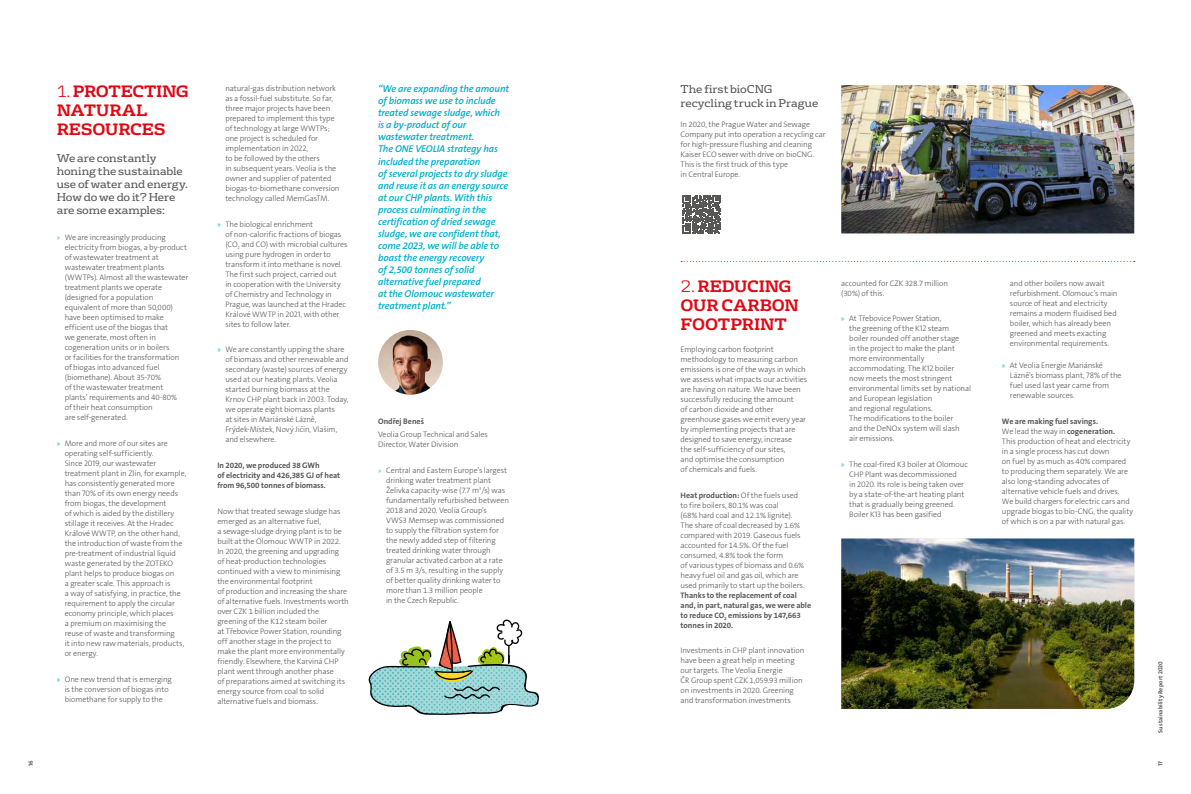
<style>
.page{position:relative;width:1191px;height:794px;background:#fff}
.page>*{position:absolute;margin:0;border:0;box-sizing:border-box;transform-origin:0 0}
.t1{font:700 16px/19.2px "FS Rufus";letter-spacing:-.01em;color:#e30613}
.t2{font:11px/13.2px "FS Rufus";letter-spacing:-.005em;color:#575756}
.t3{font:10px/12px "The Sans Veolia W6 Se Bld It";letter-spacing:-.01em;color:#00afcb}
.t4{font:8px/10px "The Sans Veolia W3 Lig";letter-spacing:-.01em;color:#575756}
.t5{font:8px/10px "The Sans Veolia W7 Bld";letter-spacing:-.005em;color:#575756}
.t6{font:6px "The Sans Veolia W7 Bld";letter-spacing:.015em;color:#575756}
.s1{font-weight:300}
.s2{font-family:"Myriad Pro";color:#4fbfd6}
.s3{font-family:"Myriad Pro";color:#00afcb}
.s4{font-family:"The Sans Veolia W3 Lig"}
.s5{font-family:"The Sans Veolia W7 Bld"}
</style>
<div class="page">
<img style="left:378px;top:330px;width:65px;height:65px;border-radius:32px">
<img style="left:841px;top:85px;width:293px;height:148px">
<svg style="left:681px;top:261px;width:453px;height:1px"></svg>
<svg style="left:682px;top:195px;width:39px;height:38px"></svg>
<img style="left:841px;top:538px;width:293px;height:171px">
<svg style="left:368px;top:619px;width:171px;height:96px"></svg>
<p class="t6" style="left:27px;top:765px;width:7px;rotate:-90deg">16</p>
<h1 class="t1" style="left:57px;top:80px;width:134px"><span class="s1">1.</span> PROTECTING<br>NATURAL<br>RESOURCES</h1>
<h2 class="t2" style="left:57px;top:150px;width:133px">We are constantly honing the sustainable use of water and energy.<br>How do we do it? Here are some examples:</h2>
<p class="t4" style="left:65px;top:232px;width:125px;text-indent:-8px"><span class="s2">»</span> We are increasingly producing electricity from biogas, a by-product of wastewater treatment at wastewater treatment plants (WWTPs). Almost all the wastewater treatment plants we operate (designed for a population equivalent of more than 50,000) have been optimised to make efficient use of the biogas that<br>we generate, most often in cogeneration units or in boilers<br>or facilities for the transformation of biogas into advanced fuel (biomethane). About 35-70%<br>of the wastewater treatment<br>plants’ requirements and 40-80%<br>of their heat consumption<br>are self-generated.</p>
<p class="t4" style="left:65px;top:438px;width:123px;text-indent:-8px"><span class="s3">»</span> More and more of our sites are operating self-sufficiently.<br>Since 2019, our wastewater treatment plant in Zlín, for example, has consistently generated more than 70% of its own energy needs from biogas, the development<br>of which is aided by the distillery stillage it receives. At the Hradec<br>Králové WWTP, on the other hand, the introduction of waste from the pre-treatment of industrial liquid waste generated by the ZOTEKO plant helps to produce biogas on<br>a greater scale. This approach is<br>a way of satisfying, in practice, the requirement to apply the circular economy principle, which places<br>a premium on maximising the reuse of waste and transforming<br>it into new raw materials, products, or energy.</p>
<p class="t4" style="left:57px;top:674px;width:117px;text-align:center"><span class="s3">»</span> One new trend that is emerging is the conversion of biogas into biomethane for supply to the</p>
<p class="t4" style="left:225px;top:83px;width:116px">natural-gas distribution network as a fossil-fuel substitute. So far, three major projects have been prepared to implement this type of technology at large WWTPs; one project is scheduled for implementation in 2022,<br>to be followed by the others<br>in subsequent years. Veolia is the owner and supplier of patented biogas-to-biomethane conversion technology called MemGasTM.</p>
<p class="t4" style="left:225px;top:219px;width:124px;text-indent:-8px"><span class="s3">»</span> The biological enrichment<br>of non-calorific fractions of biogas (CO<sub>2</sub> and CO) with microbial cultures using pure hydrogen in order to transform it into methane is novel.<br>The first such project, carried out<br>in cooperation with the University of Chemistry and Technology in<br>Prague, was launched at the Hradec<br>Králové WWTP in 2021, with other sites to follow later.</p>
<p class="t4" style="left:225px;top:345px;width:125px;text-indent:-8px"><span class="s3">»</span> We are constantly upping the share of biomass and other renewable and secondary (waste) sources of energy used at our heating plants. Veolia started burning biomass at the<br>Krnov CHP plant back in 2003. Today, we operate eight biomass plants<br>at sites in Mariánské Lázně,<br>Frýdek-Místek, Nový Jičín, Vlašim, and elsewhere.</p>
<p class="t5" style="left:217px;top:460px;width:124px">In 2020, we produced 38 GWh<br>of electricity and 426,385 GJ of heat from 96,500 tonnes of biomass.</p>
<p class="t4" style="left:217px;top:506px;width:133px">Now that treated sewage sludge has emerged as an alternative fuel,<br>a sewage-sludge drying plant is to be built at the Olomouc WWTP in 2022.<br>In 2020, the greening and upgrading<br>of heat-production technologies continued with a view to minimising the environmental footprint<br>of production and increasing the share of alternative fuels. Investments worth over CZK 1 billion included the greening of the K12 steam boiler<br>at Třebovice Power Station, rounding off another stage in the project to make the plant more environmentally friendly. Elsewhere, the Karviná CHP plant went through another phase<br>of preparations aimed at switching its energy source from coal to solid alternative fuels and biomass.</p>
<p class="t3" style="left:378px;top:83px;width:133px">“We are expanding the amount of biomass we use to include treated sewage sludge, which<br>is a by-product of our wastewater treatment.<br>The ONE VEOLIA strategy has included the preparation<br>of several projects to dry sludge and reuse it as an energy source at our CHP plants. With this process culminating in the certification of dried sewage sludge, we are confident that, come 2023, we will be able to boast the energy recovery<br>of 2,500 tonnes of solid alternative fuel prepared<br>at the Olomouc wastewater treatment plant.”</p>
<p class="t5" style="left:378px;top:416px;width:48px">Ondřej Beneš</p>
<p class="t4" style="left:378px;top:429px;width:111px">Veolia Group Technical and Sales<br>Director, Water Division</p>
<p class="t4" style="left:386px;top:465px;width:124px;text-indent:-8px"><span class="s2">»</span> Central and Eastern Europe’s largest drinking water treatment plant<br>Želivka capacity-wise (7.7 m<sup>3</sup>/s) was fundamentally refurbished between<br>2018 and 2020. Veolia Group’s<br>VWS3 Memsep was commissioned to supply the filtration system for the newly added step of filtering treated drinking water through granular activated carbon at a rate of 3.5 m 3/s, resulting in the supply of better quality drinking water to more than 1.3 million people<br>in the Czech Republic.</p>
<h2 class="t2" style="left:680px;top:82px;width:139px">The first bioCNG recycling truck in Prague</h2>
<p class="t4" style="left:680px;top:119px;width:146px">In 2020, the Prague Water and Sewage Company put into operation a recycling car for high-pressure flushing and cleaning Kaiser ECO sewer with drive on bioCNG.<br>This is the first truck of this type<br>in Central Europe.</p>
<h1 class="t1" style="left:680px;top:275px;width:120px"><span class="s1">2.</span> REDUCING<br>OUR CARBON<br>FOOTPRINT</h1>
<p class="t4" style="left:680px;top:345px;width:128px">Employing carbon footprint methodology to measuring carbon emissions is one of the ways in which we assess what impacts our activities are having on nature. We have been successfully reducing the amount<br>of carbon dioxide and other greenhouse gases we emit every year by implementing projects that are designed to save energy, increase<br>the self-sufficiency of our sites,<br>and optimise the consumption<br>of chemicals and fuels.</p>
<p class="t5" style="left:680px;top:490px;width:119px">Heat production: <span class="s4">Of the fuels used</span></p>
<p class="t4" style="left:680px;top:500px;width:126px">to fire boilers, 80.1% was coal<br>(68% hard coal and 12.1% lignite).<br>The share of coal decreased by 1.6% compared with 2019. Gaseous fuels accounted for 14.5%. Of the fuel consumed, 4.8% took the form<br>of various types of biomass and 0.6% heavy fuel oil and gas oil, which are used primarily to start up the boilers.</p>
<p class="t5" style="left:680px;top:590px;width:132px">Thanks to the replacement of coal and, in part, natural gas, we were able to reduce CO<sub>2</sub> emissions by 147,663 tonnes in 2020.</p>
<p class="t4" style="left:680px;top:645px;width:125px">Investments in CHP plant innovation have been a great help in meeting our targets. The Veolia Energie<br>ČR Group spent CZK 1,059.93 million on investments in 2020. Greening and transformation investments</p>
<p class="t4" style="left:841px;top:278px;width:108px">accounted for CZK 328.7 million (30%) of this.</p>
<p class="t4" style="left:849px;top:314px;width:123px;text-indent:-8px"><span class="s3">»</span> At Třebovice Power Station,<br>the greening of the K12 steam<br>boiler rounded off another stage<br>in the project to make the plant more environmentally accommodating. The K12 boiler now meets the most stringent environmental limits set by national and European legislation<br>and regional regulations.<br>The modifications to the boiler<br>and the DeNOx system will slash<br>air emissions.</p>
<p class="t4" style="left:849px;top:459px;width:120px;text-indent:-8px"><span class="s3">»</span> The coal-fired K3 boiler at Olomouc CHP Plant was decommissioned<br>in 2020. Its role is being taken over by a state-of-the-art heating plant that is gradually being greened.<br>Boiler K13 has been gasified</p>
<p class="t4" style="left:1010px;top:278px;width:109px">and other boilers now await refurbishment. Olomouc’s main source of heat and electricity remains a modern fluidised bed boiler, which has already been greened and meets exacting environmental requirements.</p>
<p class="t4" style="left:1010px;top:361px;width:113px;text-indent:-8px"><span class="s3">»</span> At Veolia Energie Mariánské<br>Lázně’s biomass plant, 78% of the fuel used last year came from renewable sources.</p>
<p class="t5" style="left:1002px;top:416px;width:98px">We are making fuel savings.</p>
<p class="t4" style="left:1002px;top:426px;width:133px">We lead the way in <span class="s5">cogeneration.<br></span>This production of heat and electricity in a single process has cut down<br>on fuel by as much as 40% compared to producing them separately. We are also long-standing advocates of alternative vehicle fuels and drives.<br>We build chargers for electric cars and upgrade biogas to bio-CNG, the quality of which is on a par with natural gas.</p>
<p class="t6" style="left:1156px;top:732px;width:73px;rotate:-90deg">Sustainability Report 2020</p>
<p class="t6" style="left:1156px;top:765px;width:6px;rotate:-90deg">17</p>
</div>
